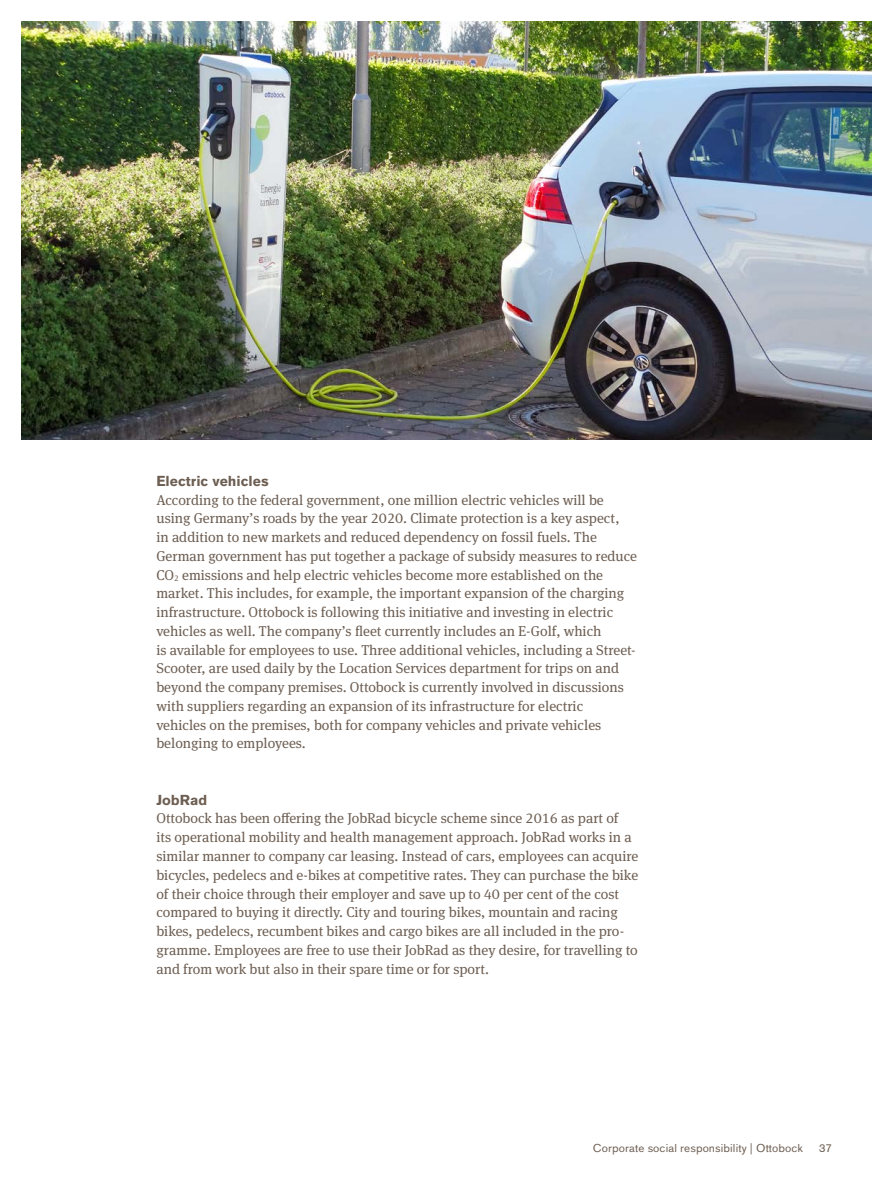
<style>
.page{position:relative;width:893px;height:1191px;background:#fff}
.page>*{position:absolute;margin:0;border:0;box-sizing:border-box;transform-origin:0 0}
.t1{font:14.25px/18.8px "OBO Serif";color:#6d5e52}
.t2{font:700 14.25px "OBO Sans";color:#6d5e52}
.t3{font:11.25px "OBO Sans";letter-spacing:.005em;color:#6d5e52}
</style>
<div class="page">
<img style="left:21px;top:21px;width:851px;height:418px">
<p class="t2" style="left:156px;top:472px;width:114px">Electric vehicles</p>
<p class="t1" style="left:156px;top:490px;width:482px">According to the federal government, one million electric vehicles will be using Germany’s roads by the year 2020. Climate protection is a key aspect,<br>in addition to new markets and reduced dependency on fossil fuels. The German government has put together a package of subsidy measures to reduce CO<sub>2</sub> emissions and help electric vehicles become more established on the market. This includes, for example, the important expansion of the charging infrastructure. Ottobock is following this initiative and investing in electric vehicles as well. The company’s fleet currently includes an E-Golf, which<br>is available for employees to use. Three additional vehicles, including a Street-Scooter, are used daily by the Location Services department for trips on and beyond the company premises. Ottobock is currently involved in discussions with suppliers regarding an expansion of its infrastructure for electric<br>vehicles on the premises, both for company vehicles and private vehicles belonging to employees.</p>
<p class="t2" style="left:156px;top:791px;width:52px">JobRad</p>
<p class="t1" style="left:156px;top:809px;width:483px">Ottobock has been offering the JobRad bicycle scheme since 2016 as part of<br>its operational mobility and health management approach. JobRad works in a similar manner to company car leasing. Instead of cars, employees can acquire bicycles, pedelecs and e-bikes at competitive rates. They can purchase the bike of their choice through their employer and save up to 40 per cent of the cost compared to buying it directly. City and touring bikes, mountain and racing bikes, pedelecs, recumbent bikes and cargo bikes are all included in the pro&shy;gramme. Employees are free to use their JobRad as they desire, for travelling to and from work but also in their spare time or for sport.</p>
<p class="t3" style="left:593px;top:1141px;width:212px">Corporate social responsibility | Ottobock</p>
<p class="t3" style="left:819px;top:1141px;width:14px">37</p>
</div>
